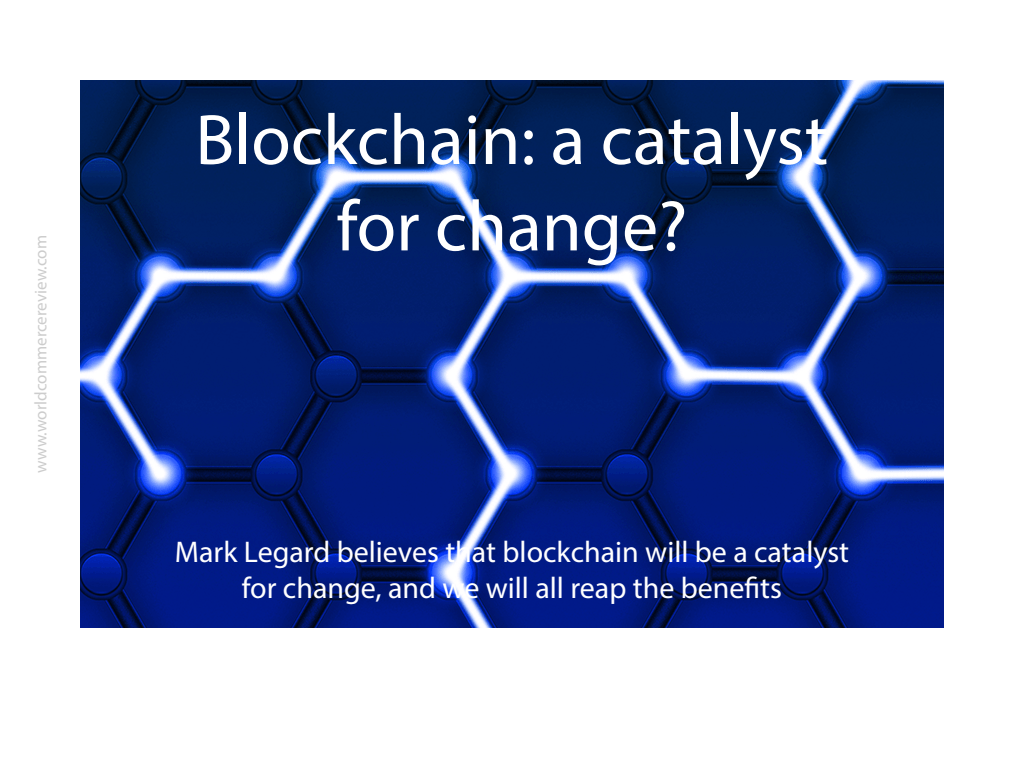
<style>
.page{position:relative;width:1024px;height:768px;background:#fff}
.page>*{position:absolute;margin:0;border:0;box-sizing:border-box;transform-origin:0 0}
.t1{font:72px/86.4px "Myriad Pro";color:#fff;text-align:center}
.t2{font:30px/36px "Myriad Pro";color:#fff;text-align:center}
.t3{font:17px "Myriad Pro";color:#ccc}
</style>
<div class="page">
<img style="left:80px;top:80px;width:864px;height:548px">
<p class="t3" style="left:30px;top:473px;width:239px;rotate:-90deg">www.worldcommercereview.com</p>
<h1 class="t1" style="left:195px;top:96px;width:635px">Blockchain: a catalyst for change?</h1>
<p class="t2" style="left:175px;top:533px;width:676px">Mark Legard believes that blockchain will be a catalyst for change, and we will all reap the benefits</p>
</div>
